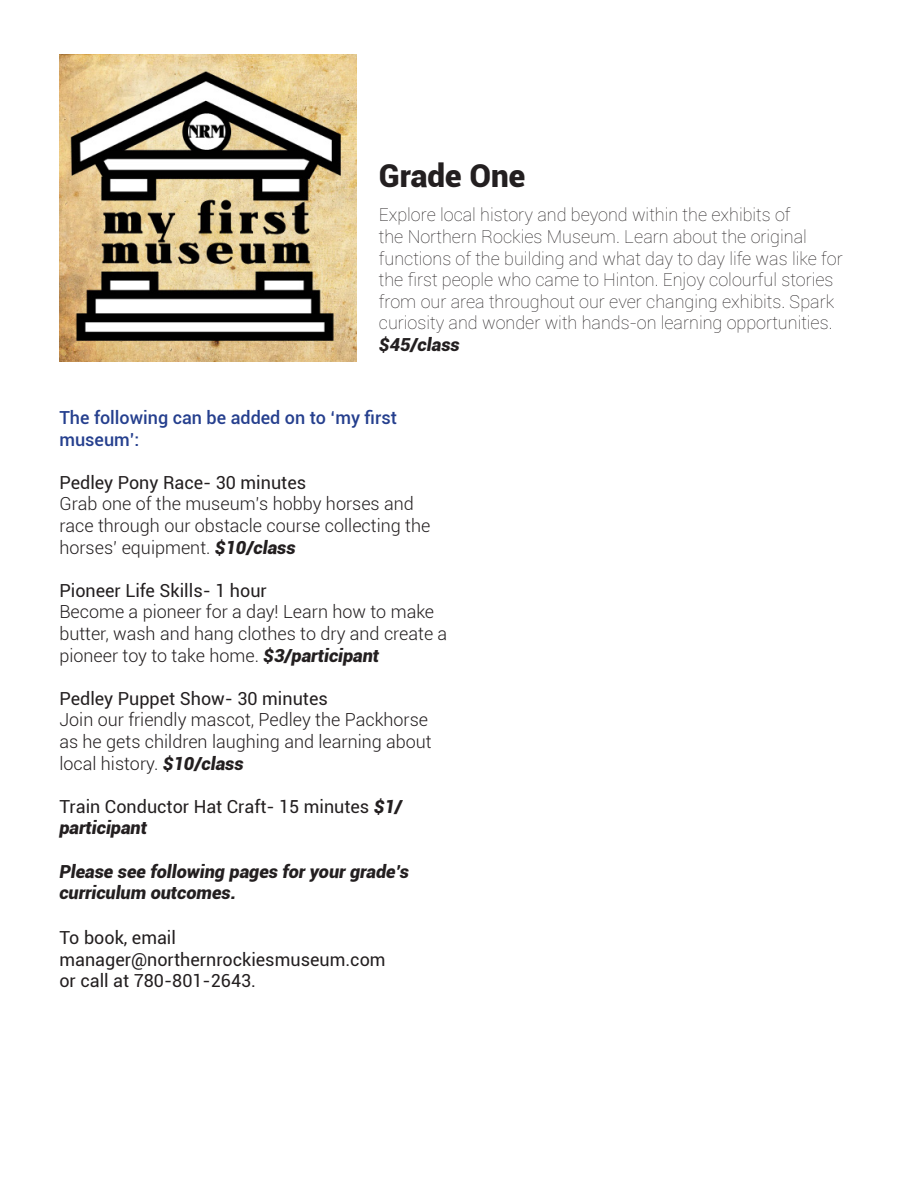
<style>
.page{position:relative;width:918px;height:1188px;background:#fff}
.page>*{position:absolute;margin:0;border:0;box-sizing:border-box;transform-origin:0 0}
.t1{font:900 31.5px "Roboto";color:#231f20}
.t2{font:300 18px/21.6px "Roboto";color:#231f20}
.t3{font:100 18px/21.6px "Roboto";color:#231f20}
.t4{font:18px/21.6px "Roboto";color:#231f20}
.t5{font:italic 900 18px/21.6px "Roboto";color:#231f20}
.t6{font:500 18px/21.6px "Roboto";color:#253f8e}
.s1{font-weight:900;font-style:italic}
</style>
<div class="page">
<img style="left:59px;top:54px;width:297px;height:308px">
<p class="t1" style="left:379px;top:153px;width:148px">Grade One</p>
<p class="t3" style="left:379px;top:204px;width:465px">Explore local history and beyond within the exhibits of<br>the Northern Rockies Museum. Learn about the original functions of the building and what day to day life was like for the first people who came to Hinton. Enjoy colourful stories from our area throughout our ever changing exhibits. Spark curiosity and wonder with hands-on learning opportunities. <span class="s1">$45/class</span></p>
<p class="t6" style="left:59px;top:406px;width:339px">The following can be added on to ‘my first museum’:</p>
<p class="t4" style="left:59px;top:471px;width:248px">Pedley Pony Race- 30 minutes</p>
<p class="t2" style="left:59px;top:493px;width:372px">Grab one of the museum’s hobby horses and race through our obstacle course collecting the horses’ equipment. <span class="s1">$10/class</span></p>
<p class="t4" style="left:59px;top:579px;width:209px">Pioneer Life Skills- 1 hour</p>
<p class="t2" style="left:59px;top:601px;width:389px">Become a pioneer for a day! Learn how to make butter, wash and hang clothes to dry and create a pioneer toy to take home. <span class="s1">$3/participant</span></p>
<p class="t4" style="left:59px;top:687px;width:270px">Pedley Puppet Show- 30 minutes</p>
<p class="t2" style="left:59px;top:709px;width:374px">Join our friendly mascot, Pedley the Packhorse as he gets children laughing and learning about local history. <span class="s1">$10/class</span></p>
<p class="t4" style="left:59px;top:795px;width:344px">Train Conductor Hat Craft- 15 minutes <span class="s1">$1/ participant</span></p>
<p class="t5" style="left:59px;top:860px;width:351px">Please see following pages for your grade’s curriculum outcomes.</p>
<p class="t4" style="left:59px;top:926px;width:118px">To book, email</p>
<p class="t4" style="left:59px;top:948px;width:328px">manager@northernrockiesmuseum.com</p>
<p class="t4" style="left:59px;top:969px;width:198px">or call at 780-801-2643.</p>
</div>
